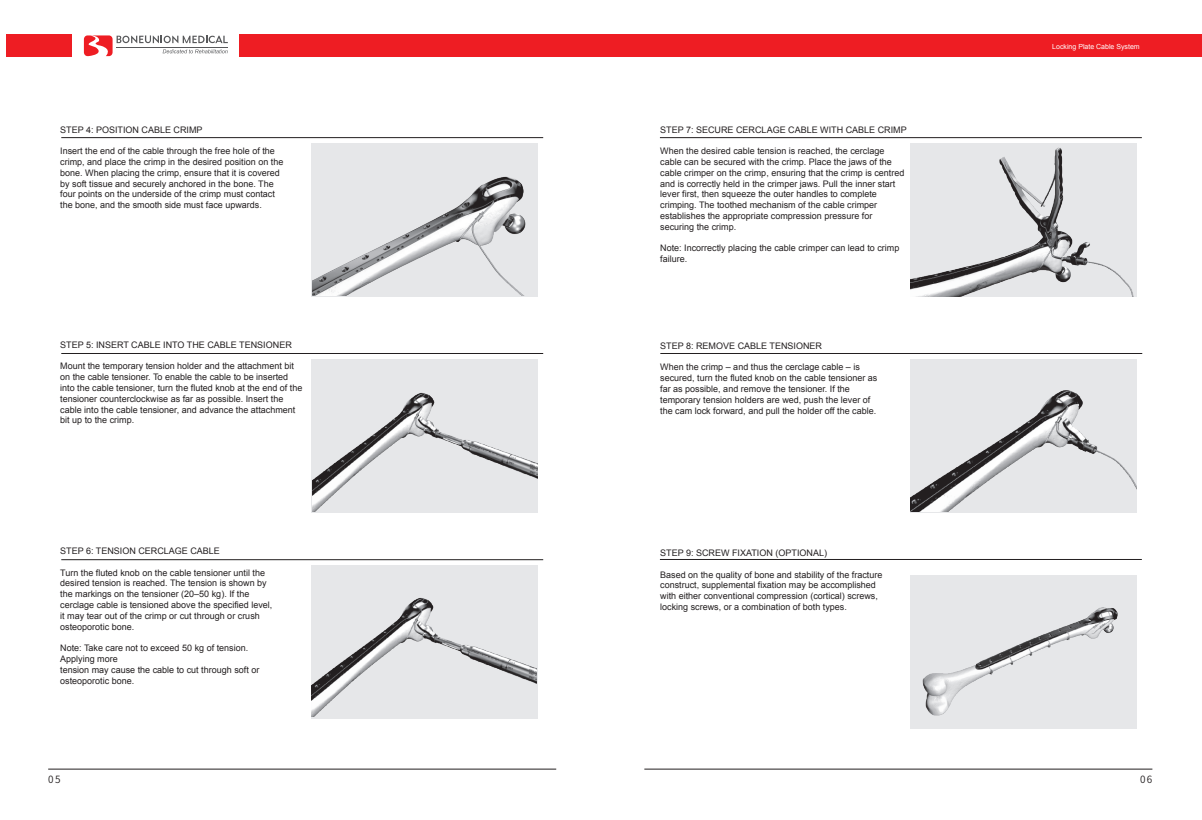
<style>
.page{position:relative;width:1202px;height:820px;background:#fff}
.page>*{position:absolute;margin:0;border:0;box-sizing:border-box;transform-origin:0 0}
.t1{font:10px "Source Han Sans CN";color:#231f20}
.t2{font:9px/10.8px "Arial";color:#231f20}
.t3{font:7px "Arial";color:#fff}
</style>
<div class="page">
<hr style="left:48px;top:768px;width:508px;height:1px;background:#231f20">
<hr style="left:644px;top:768px;width:508px;height:1px;background:#231f20">
<hr style="left:61px;top:137px;width:482px;height:1px;background:#231f20">
<hr style="left:61px;top:353px;width:482px;height:1px;background:#231f20">
<hr style="left:61px;top:559px;width:482px;height:1px;background:#231f20">
<hr style="left:660px;top:137px;width:482px;height:1px;background:#231f20">
<hr style="left:660px;top:559px;width:482px;height:1px;background:#231f20">
<div style="left:311px;top:359px;width:226px;height:153px;background:#e6e7e9"></div>
<div style="left:311px;top:565px;width:226px;height:153px;background:#e6e7e9"></div>
<img style="left:312px;top:362px;width:226px;height:149px">
<hr style="left:660px;top:353px;width:482px;height:1px;background:#231f20">
<div style="left:910px;top:359px;width:226px;height:153px;background:#e6e7e9"></div>
<img style="left:312px;top:137px;width:232px;height:159px">
<img style="left:911px;top:575px;width:226px;height:151px">
<img style="left:311px;top:597px;width:226px;height:118px">
<img style="left:910px;top:362px;width:227px;height:149px">
<img style="left:910px;top:143px;width:227px;height:153px">
<div style="left:240px;top:34px;width:962px;height:23px;background:#ee1d23"></div>
<div style="left:6px;top:34px;width:66px;height:23px;background:#ee1d23"></div>
<svg style="left:84px;top:35px;width:144px;height:21px"></svg>
<p class="t2" style="left:60px;top:124px;width:144px">STEP 4: POSITION CABLE CRIMP</p>
<p class="t2" style="left:60px;top:146px;width:225px">Insert the end of the cable through the free hole of the crimp, and place the crimp in the desired position on the bone. When placing the crimp, ensure that it is covered by soft tissue and securely anchored in the bone. The four points on the underside of the crimp must contact the bone, and the smooth side must face upwards.</p>
<p class="t2" style="left:60px;top:339px;width:233px">STEP 5: INSERT CABLE INTO THE CABLE TENSIONER</p>
<p class="t2" style="left:60px;top:361px;width:244px">Mount the temporary tension holder and the attachment bit on the cable tensioner. To enable the cable to be inserted into the cable tensioner, turn the fluted knob at the end of the tensioner counterclockwise as far as possible. Insert the cable into the cable tensioner, and advance the attachment bit up to the crimp.</p>
<p class="t2" style="left:60px;top:545px;width:161px">STEP 6: TENSION CERCLAGE CABLE</p>
<p class="t2" style="left:60px;top:567px;width:214px">Turn the fluted knob on the cable tensioner until the desired tension is reached. The tension is shown by the markings on the tensioner (20–50 kg). If the cerclage cable is tensioned above the specified level, it may tear out of the crimp or cut through or crush osteoporotic bone.</p>
<p class="t2" style="left:60px;top:642px;width:201px">Note: Take care not to exceed 50 kg of tension.<br>Applying more<br>tension may cause the cable to cut through soft or osteoporotic bone.</p>
<p class="t2" style="left:660px;top:124px;width:248px">STEP 7: SECURE CERCLAGE CABLE WITH CABLE CRIMP</p>
<p class="t2" style="left:660px;top:146px;width:246px">When the desired cable tension is reached, the cerclage cable can be secured with the crimp. Place the jaws of the cable crimper on the crimp, ensuring that the crimp is centred and is correctly held in the crimper jaws. Pull the inner start lever first, then squeeze the outer handles to complete crimping. The toothed mechanism of the cable crimper establishes the appropriate compression pressure for securing the crimp.</p>
<p class="t2" style="left:660px;top:243px;width:241px">Note: Incorrectly placing the cable crimper can lead to crimp failure.</p>
<p class="t2" style="left:660px;top:340px;width:163px">STEP 8: REMOVE CABLE TENSIONER</p>
<p class="t2" style="left:660px;top:362px;width:219px">When the crimp – and thus the cerclage cable – is secured, turn the fluted knob on the cable tensioner as far as possible, and remove the tensioner. If the temporary tension holders are wed, push the lever of the cam lock forward, and pull the holder off the cable.</p>
<p class="t2" style="left:660px;top:547px;width:168px">STEP 9: SCREW FIXATION (OPTIONAL)</p>
<p class="t2" style="left:660px;top:569px;width:224px">Based on the quality of bone and stability of the fracture construct, supplemental fixation may be accomplished with either conventional compression (cortical) screws, locking screws, or a combination of both types.</p>
<p class="t3" style="left:1052px;top:42px;width:89px">Locking Plate Cable System</p>
<p class="t1" style="left:48px;top:773px;width:14px">05</p>
<p class="t1" style="left:1140px;top:773px;width:14px">06</p>
</div>
